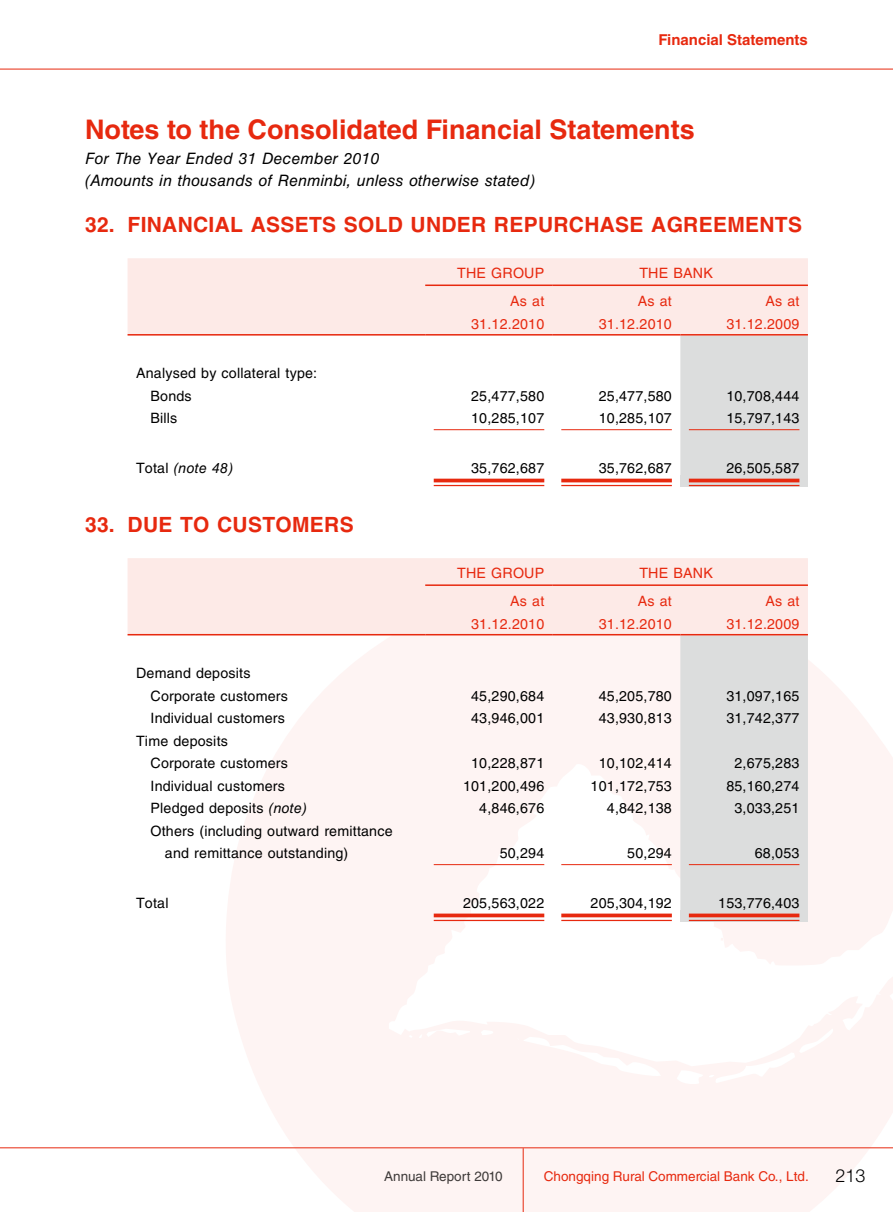
<style>
.page{position:relative;width:893px;height:1212px;background:#fff}
.page>*{position:absolute;margin:0;border:0;box-sizing:border-box;transform-origin:0 0}
.t1{font:700 27px "Helvetica LT Std";color:#e7290f}
._03_Subhead_1{font:700 21px "Helvetica LT Std";letter-spacing:.015em;color:#e7290f}
.t2{font:300 18px "Helvetica Neue LT Std";color:#000}
.t3{font:italic 15.75px/22.5px "Helvetica LT Std";letter-spacing:.015em;color:#000}
.t4{font:700 15px "Helvetica LT Std";color:#e7290f}
._06_Table_Text{font:14.25px "Helvetica LT Std";letter-spacing:.015em;color:#000}
._06_Table_Text-2{font:14.25px "Helvetica LT Std";letter-spacing:.015em;color:#e7290f}
._06_Table_Text-3{font:italic 14.25px "Helvetica LT Std";letter-spacing:.015em;color:#000}
.t5{font:13.5px "Helvetica LT Std";color:#e7290f}
.t6{font:13.5px "Helvetica LT Std";color:#3e3a39}
.s1{font-style:normal}
.s2{font-style:italic}
</style>
<div class="page">
<hr style="left:0;top:69px;width:893px;height:1px;background:#e7290f">
<svg style="left:219px;top:635px;width:674px;height:577px;fill:#fef4f3"></svg>
<hr style="left:0;top:1147px;width:893px;height:1px;background:#e7290f">
<hr style="left:523px;top:1148px;width:1px;height:64px;background:#e7290f">
<div style="left:128px;top:258px;width:680px;height:76px;background:#fdeae7"></div>
<div style="left:680px;top:336px;width:128px;height:139px;background:#dcdddd"></div>
<svg style="left:680px;top:475px;width:128px;height:11px"></svg>
<hr style="left:425px;top:284px;width:128px;height:2px;background:#e7290f">
<hr style="left:553px;top:284px;width:255px;height:2px;background:#e7290f">
<hr style="left:128px;top:334px;width:297px;height:2px;background:#e7290f">
<hr style="left:425px;top:334px;width:128px;height:2px;background:#e7290f">
<hr style="left:553px;top:334px;width:127px;height:2px;background:#e7290f">
<hr style="left:680px;top:334px;width:128px;height:2px;background:#e7290f">
<hr style="left:434px;top:429px;width:110px;height:1px;background:#e7290f">
<hr style="left:561px;top:429px;width:111px;height:1px;background:#e7290f">
<hr style="left:689px;top:429px;width:110px;height:1px;background:#e7290f">
<hr style="left:434px;top:479px;width:110px;height:3px;background:#e7290f">
<hr style="left:434px;top:485px;width:110px;height:1px;background:#e7290f">
<hr style="left:561px;top:479px;width:111px;height:3px;background:#e7290f">
<hr style="left:561px;top:485px;width:111px;height:1px;background:#e7290f">
<hr style="left:689px;top:479px;width:110px;height:3px;background:#e7290f">
<hr style="left:689px;top:485px;width:110px;height:1px;background:#e7290f">
<div style="left:128px;top:558px;width:680px;height:76px;background:#fdeae7"></div>
<div style="left:680px;top:635px;width:128px;height:275px;background:#dcdddd"></div>
<svg style="left:680px;top:910px;width:128px;height:11px"></svg>
<hr style="left:425px;top:584px;width:128px;height:2px;background:#e7290f">
<hr style="left:553px;top:584px;width:255px;height:2px;background:#e7290f">
<hr style="left:128px;top:634px;width:297px;height:1px;background:#e7290f">
<hr style="left:425px;top:634px;width:128px;height:1px;background:#e7290f">
<hr style="left:553px;top:634px;width:127px;height:1px;background:#e7290f">
<hr style="left:680px;top:634px;width:128px;height:1px;background:#e7290f">
<hr style="left:434px;top:864px;width:110px;height:1px;background:#e7290f">
<hr style="left:561px;top:864px;width:111px;height:1px;background:#e7290f">
<hr style="left:689px;top:864px;width:110px;height:1px;background:#e7290f">
<svg style="left:434px;top:913px;width:110px;height:4px"></svg>
<hr style="left:434px;top:920px;width:110px;height:1px;background:#e7290f">
<svg style="left:561px;top:913px;width:111px;height:4px"></svg>
<hr style="left:561px;top:920px;width:111px;height:1px;background:#e7290f">
<svg style="left:689px;top:913px;width:110px;height:4px"></svg>
<hr style="left:689px;top:920px;width:110px;height:1px;background:#e7290f">
<p class="t4" style="left:658px;top:31px;width:151px">Financial Statements</p>
<h1 class="t1" style="left:85px;top:113px;width:611px">Notes to the Consolidated Financial Statements</h1>
<p class="t3" style="left:85px;top:147px;width:452px">For The Year Ended 31 December 2010<br>(Amounts in thousands of Renminbi, unless otherwise stated)</p>
<p class="_03_Subhead_1" style="left:85px;top:212px;width:718px">32. FINANCIAL ASSETS SOLD UNDER REPURCHASE AGREEMENTS</p>
<p class="_06_Table_Text-2" style="left:457px;top:265px;width:89px">THE GROUP</p>
<p class="_06_Table_Text-2" style="left:639px;top:265px;width:75px">THE BANK</p>
<p class="_06_Table_Text-2" style="left:510px;top:293px;width:36px">As at</p>
<p class="_06_Table_Text-2" style="left:638px;top:293px;width:36px">As at</p>
<p class="_06_Table_Text-2" style="left:765px;top:293px;width:36px">As at</p>
<p class="_06_Table_Text-2" style="left:471px;top:315px;width:75px">31.12.2010</p>
<p class="_06_Table_Text-2" style="left:599px;top:315px;width:75px">31.12.2010</p>
<p class="_06_Table_Text-2" style="left:726px;top:315px;width:75px">31.12.2009</p>
<p class="_06_Table_Text" style="left:136px;top:365px;width:183px">Analysed by collateral type:</p>
<p class="_06_Table_Text" style="left:151px;top:387px;width:43px">Bonds</p>
<p class="_06_Table_Text" style="left:471px;top:387px;width:75px">25,477,580</p>
<p class="_06_Table_Text" style="left:599px;top:387px;width:75px">25,477,580</p>
<p class="_06_Table_Text" style="left:726px;top:387px;width:75px">10,708,444</p>
<p class="_06_Table_Text" style="left:151px;top:410px;width:28px">Bills</p>
<p class="_06_Table_Text" style="left:471px;top:410px;width:75px">10,285,107</p>
<p class="_06_Table_Text" style="left:599px;top:410px;width:75px">10,285,107</p>
<p class="_06_Table_Text" style="left:726px;top:410px;width:75px">15,797,143</p>
<p class="_06_Table_Text-3" style="left:136px;top:459px;width:99px"><span class="s1">Total</span> (note 48)</p>
<p class="_06_Table_Text" style="left:471px;top:459px;width:75px">35,762,687</p>
<p class="_06_Table_Text" style="left:599px;top:459px;width:75px">35,762,687</p>
<p class="_06_Table_Text" style="left:726px;top:459px;width:75px">26,505,587</p>
<p class="_03_Subhead_1" style="left:85px;top:512px;width:270px">33. DUE TO CUSTOMERS</p>
<p class="_06_Table_Text-2" style="left:457px;top:565px;width:89px">THE GROUP</p>
<p class="_06_Table_Text-2" style="left:639px;top:565px;width:75px">THE BANK</p>
<p class="_06_Table_Text-2" style="left:510px;top:593px;width:36px">As at</p>
<p class="_06_Table_Text-2" style="left:638px;top:593px;width:36px">As at</p>
<p class="_06_Table_Text-2" style="left:765px;top:593px;width:36px">As at</p>
<p class="_06_Table_Text-2" style="left:471px;top:615px;width:75px">31.12.2010</p>
<p class="_06_Table_Text-2" style="left:599px;top:615px;width:75px">31.12.2010</p>
<p class="_06_Table_Text-2" style="left:726px;top:615px;width:75px">31.12.2009</p>
<p class="_06_Table_Text" style="left:136px;top:665px;width:116px">Demand deposits</p>
<p class="_06_Table_Text" style="left:151px;top:687px;width:139px">Corporate customers</p>
<p class="_06_Table_Text" style="left:471px;top:687px;width:75px">45,290,684</p>
<p class="_06_Table_Text" style="left:599px;top:687px;width:75px">45,205,780</p>
<p class="_06_Table_Text" style="left:726px;top:687px;width:75px">31,097,165</p>
<p class="_06_Table_Text" style="left:151px;top:710px;width:136px">Individual customers</p>
<p class="_06_Table_Text" style="left:471px;top:710px;width:75px">43,946,001</p>
<p class="_06_Table_Text" style="left:599px;top:710px;width:75px">43,930,813</p>
<p class="_06_Table_Text" style="left:726px;top:710px;width:75px">31,742,377</p>
<p class="_06_Table_Text" style="left:136px;top:732px;width:93px">Time deposits</p>
<p class="_06_Table_Text" style="left:151px;top:755px;width:139px">Corporate customers</p>
<p class="_06_Table_Text" style="left:471px;top:755px;width:75px">10,228,871</p>
<p class="_06_Table_Text" style="left:599px;top:755px;width:75px">10,102,414</p>
<p class="_06_Table_Text" style="left:734px;top:755px;width:66px">2,675,283</p>
<p class="_06_Table_Text" style="left:151px;top:777px;width:136px">Individual customers</p>
<p class="_06_Table_Text" style="left:463px;top:777px;width:83px">101,200,496</p>
<p class="_06_Table_Text" style="left:591px;top:777px;width:83px">101,172,753</p>
<p class="_06_Table_Text" style="left:726px;top:777px;width:75px">85,160,274</p>
<p class="_06_Table_Text" style="left:151px;top:800px;width:158px">Pledged deposits <span class="s2">(note)</span></p>
<p class="_06_Table_Text" style="left:479px;top:800px;width:66px">4,846,676</p>
<p class="_06_Table_Text" style="left:607px;top:800px;width:66px">4,842,138</p>
<p class="_06_Table_Text" style="left:734px;top:800px;width:66px">3,033,251</p>
<p class="_06_Table_Text" style="left:151px;top:822px;width:244px">Others (including outward remittance</p>
<p class="_06_Table_Text" style="left:165px;top:845px;width:185px">and remittance outstanding)</p>
<p class="_06_Table_Text" style="left:500px;top:845px;width:46px">50,294</p>
<p class="_06_Table_Text" style="left:627px;top:845px;width:46px">50,294</p>
<p class="_06_Table_Text" style="left:755px;top:845px;width:46px">68,053</p>
<p class="_06_Table_Text" style="left:136px;top:894px;width:34px">Total</p>
<p class="_06_Table_Text" style="left:463px;top:894px;width:83px">205,563,022</p>
<p class="_06_Table_Text" style="left:591px;top:894px;width:83px">205,304,192</p>
<p class="_06_Table_Text" style="left:718px;top:894px;width:83px">153,776,403</p>
<p class="t6" style="left:384px;top:1168px;width:120px">Annual Report 2010</p>
<p class="t5" style="left:544px;top:1168px;width:266px">Chongqing Rural Commercial Bank Co., Ltd.</p>
<p class="t2" style="left:835px;top:1165px;width:32px">213</p>
</div>
